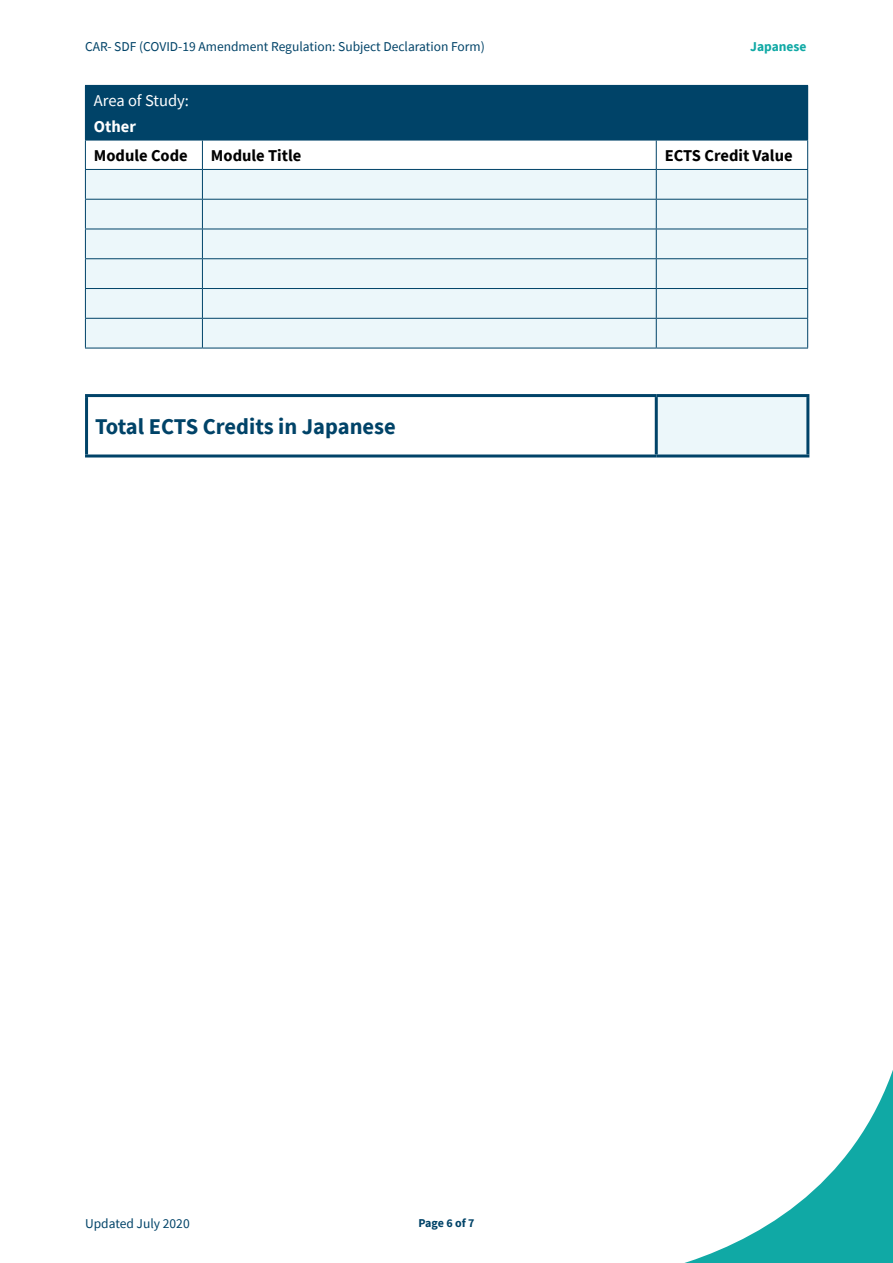
<style>
.page{position:relative;width:893px;height:1263px;background:#fff}
.page>*{position:absolute;margin:0;border:0;box-sizing:border-box;transform-origin:0 0}
.t1{font:700 22.5px "Source Sans Pro";color:#004368}
.Body_text_2020{font:700 16.5px "Source Sans Pro";color:#000}
.Body_text_2020-2{font:16.5px "Source Sans Pro";color:#fff}
.Body_text_2020-3{font:700 16.5px "Source Sans Pro";color:#fff}
.t2{font:13.5px "Source Sans Pro";color:#004368}
.t3{font:700 13.5px "Source Sans Pro";color:#10a9a5}
.t4{font:700 12px "Source Sans Pro";letter-spacing:-.01em;color:#004368}
</style>
<div class="page">
<svg style="left:684px;top:1070px;width:209px;height:193px"></svg>
<div style="left:85px;top:85px;width:723px;height:55px;background:#004368"></div>
<svg style="left:85px;top:140px;width:723px;height:208px;background:#e5f1f4"></svg>
<hr style="left:85px;top:348px;width:117px;height:1px;background:#004368">
<hr style="left:202px;top:348px;width:454px;height:1px;background:#004368">
<hr style="left:656px;top:348px;width:152px;height:1px;background:#004368">
<div style="left:656px;top:396px;width:152px;height:60px;background:#ecf7fa"></div>
<hr style="left:85px;top:394px;width:571px;height:3px;background:#004368">
<hr style="left:85px;top:397px;width:3px;height:57px;background:#004368">
<hr style="left:656px;top:394px;width:153px;height:3px;background:#004368">
<hr style="left:655px;top:397px;width:3px;height:57px;background:#004368">
<hr style="left:806px;top:397px;width:3px;height:57px;background:#004368">
<hr style="left:85px;top:454px;width:571px;height:3px;background:#004368">
<hr style="left:656px;top:454px;width:153px;height:3px;background:#004368">
<p class="t2" style="left:85px;top:37px;width:401px">CAR- SDF (COVID-19 Amendment Regulation: Subject Declaration Form)</p>
<p class="t3" style="left:750px;top:37px;width:58px">Japanese</p>
<p class="Body_text_2020-2" style="left:94px;top:90px;width:97px">Area of Study:</p>
<p class="Body_text_2020-3" style="left:94px;top:115px;width:44px">Other</p>
<p class="Body_text_2020" style="left:94px;top:144px;width:95px">Module Code</p>
<p class="Body_text_2020" style="left:211px;top:144px;width:92px">Module Title</p>
<p class="Body_text_2020" style="left:665px;top:144px;width:129px">ECTS Credit Value</p>
<p class="t1" style="left:95px;top:411px;width:302px">Total ECTS Credits in Japanese</p>
<p class="t2" style="left:85px;top:1215px;width:106px">Updated July 2020</p>
<p class="t4" style="left:418px;top:1215px;width:58px">Page 6 of 7</p>
</div>
